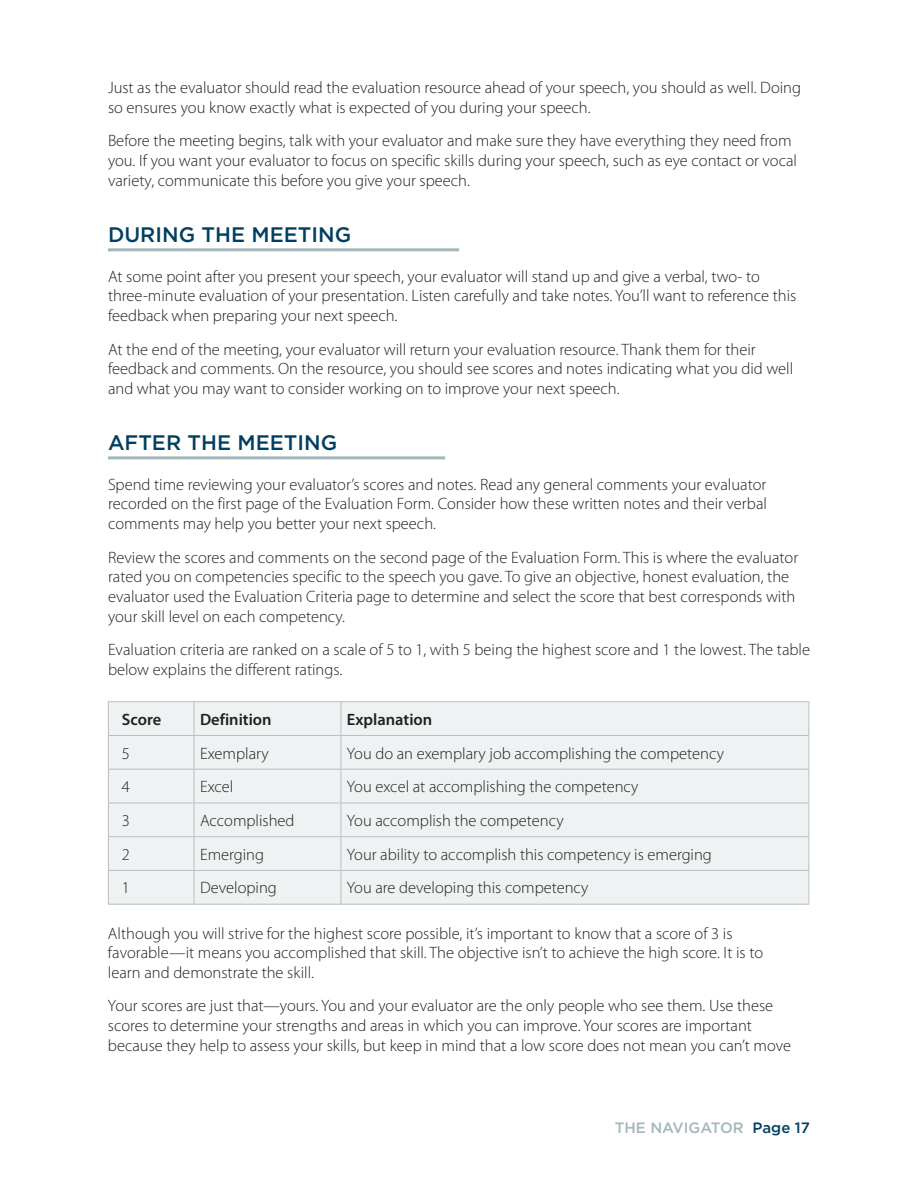
<style>
.page{position:relative;width:918px;height:1188px;background:#fff}
.page>*{position:absolute;margin:0;border:0;box-sizing:border-box;transform-origin:0 0}
.t1{font:500 21px "Gotham";color:#003f61}
.t2{font:300 16.5px/19.8px "Myriad Pro";color:#231f20}
.t3{font:600 16.5px "Myriad Pro";color:#231f20}
.t4{font:500 15px "Gotham";color:#a4b7ba}
.s1{color:#003f61}
</style>
<div class="page">
<hr style="left:108px;top:248px;width:351px;height:3px;background:#a4b7ba">
<hr style="left:108px;top:456px;width:337px;height:3px;background:#a4b7ba">
<div style="left:109px;top:702px;width:699px;height:202px;background:#eef2f2"></div>
<hr style="left:108px;top:701px;width:86px;height:1px;background:#bcbdc0">
<hr style="left:108px;top:702px;width:1px;height:33px;background:#bcbdc0">
<hr style="left:194px;top:701px;width:147px;height:1px;background:#bcbdc0">
<hr style="left:194px;top:702px;width:1px;height:33px;background:#bcbdc0">
<hr style="left:341px;top:701px;width:468px;height:1px;background:#bcbdc0">
<hr style="left:341px;top:702px;width:1px;height:33px;background:#bcbdc0">
<hr style="left:808px;top:702px;width:1px;height:33px;background:#bcbdc0">
<hr style="left:108px;top:735px;width:86px;height:1px;background:#bcbdc0">
<hr style="left:108px;top:736px;width:1px;height:33px;background:#bcbdc0">
<hr style="left:194px;top:735px;width:147px;height:1px;background:#bcbdc0">
<hr style="left:194px;top:736px;width:1px;height:33px;background:#bcbdc0">
<hr style="left:341px;top:735px;width:468px;height:1px;background:#bcbdc0">
<hr style="left:341px;top:736px;width:1px;height:33px;background:#bcbdc0">
<hr style="left:808px;top:736px;width:1px;height:33px;background:#bcbdc0">
<hr style="left:108px;top:769px;width:86px;height:1px;background:#bcbdc0">
<hr style="left:108px;top:770px;width:1px;height:33px;background:#bcbdc0">
<hr style="left:194px;top:769px;width:147px;height:1px;background:#bcbdc0">
<hr style="left:194px;top:770px;width:1px;height:33px;background:#bcbdc0">
<hr style="left:341px;top:769px;width:468px;height:1px;background:#bcbdc0">
<hr style="left:341px;top:770px;width:1px;height:33px;background:#bcbdc0">
<hr style="left:808px;top:770px;width:1px;height:33px;background:#bcbdc0">
<hr style="left:108px;top:803px;width:86px;height:1px;background:#bcbdc0">
<hr style="left:108px;top:803px;width:1px;height:33px;background:#bcbdc0">
<hr style="left:194px;top:803px;width:147px;height:1px;background:#bcbdc0">
<hr style="left:194px;top:803px;width:1px;height:33px;background:#bcbdc0">
<hr style="left:341px;top:803px;width:468px;height:1px;background:#bcbdc0">
<hr style="left:341px;top:803px;width:1px;height:33px;background:#bcbdc0">
<hr style="left:808px;top:803px;width:1px;height:33px;background:#bcbdc0">
<hr style="left:108px;top:836px;width:86px;height:1px;background:#bcbdc0">
<hr style="left:108px;top:837px;width:1px;height:33px;background:#bcbdc0">
<hr style="left:194px;top:836px;width:147px;height:1px;background:#bcbdc0">
<hr style="left:194px;top:837px;width:1px;height:33px;background:#bcbdc0">
<hr style="left:341px;top:836px;width:468px;height:1px;background:#bcbdc0">
<hr style="left:341px;top:837px;width:1px;height:33px;background:#bcbdc0">
<hr style="left:808px;top:837px;width:1px;height:33px;background:#bcbdc0">
<hr style="left:108px;top:870px;width:86px;height:1px;background:#bcbdc0">
<hr style="left:108px;top:871px;width:1px;height:33px;background:#bcbdc0">
<hr style="left:194px;top:870px;width:147px;height:1px;background:#bcbdc0">
<hr style="left:194px;top:871px;width:1px;height:33px;background:#bcbdc0">
<hr style="left:341px;top:870px;width:468px;height:1px;background:#bcbdc0">
<hr style="left:341px;top:871px;width:1px;height:33px;background:#bcbdc0">
<hr style="left:808px;top:871px;width:1px;height:33px;background:#bcbdc0">
<hr style="left:108px;top:904px;width:86px;height:1px;background:#bcbdc0">
<hr style="left:194px;top:904px;width:147px;height:1px;background:#bcbdc0">
<hr style="left:341px;top:904px;width:468px;height:1px;background:#bcbdc0">
<p class="t2" style="left:108px;top:78px;width:695px">Just as the evaluator should read the evaluation resource ahead of your speech, you should as well. Doing so ensures you know exactly what is expected of you during your speech.</p>
<p class="t2" style="left:108px;top:131px;width:691px">Before the meeting begins, talk with your evaluator and make sure they have everything they need from you. If you want your evaluator to focus on specific skills during your speech, such as eye contact or vocal variety, communicate this before you give your speech.</p>
<p class="t1" style="left:108px;top:220px;width:245px">DURING THE MEETING</p>
<p class="t2" style="left:108px;top:267px;width:690px">At some point after you present your speech, your evaluator will stand up and give a verbal, two- to three-minute evaluation of your presentation. Listen carefully and take notes. You’ll want to reference this feedback when preparing your next speech.</p>
<p class="t2" style="left:108px;top:339px;width:687px">At the end of the meeting, your evaluator will return your evaluation resource. Thank them for their feedback and comments. On the resource, you should see scores and notes indicating what you did well and what you may want to consider working on to improve your next speech.</p>
<p class="t1" style="left:108px;top:428px;width:231px">AFTER THE MEETING</p>
<p class="t2" style="left:108px;top:475px;width:661px;text-align:justify">Spend time reviewing your evaluator’s scores and notes. Read any general comments your evaluator recorded on the first page of the Evaluation Form. Consider how these written notes and their verbal comments may help you better your next speech.</p>
<p class="t2" style="left:108px;top:547px;width:692px">Review the scores and comments on the second page of the Evaluation Form. This is where the evaluator rated you on competencies specific to the speech you gave. To give an objective, honest evaluation, the evaluator used the Evaluation Criteria page to determine and select the score that best corresponds with your skill level on each competency.</p>
<p class="t2" style="left:108px;top:640px;width:704px">Evaluation criteria are ranked on a scale of 5 to 1, with 5 being the highest score and 1 the lowest. The table below explains the different ratings.</p>
<p class="t3" style="left:122px;top:710px;width:41px">Score</p>
<p class="t3" style="left:200px;top:710px;width:73px">Definition</p>
<p class="t3" style="left:347px;top:710px;width:87px">Explanation</p>
<p class="t2" style="left:122px;top:743px;width:10px">5</p>
<p class="t2" style="left:200px;top:743px;width:70px">Exemplary</p>
<p class="t2" style="left:347px;top:743px;width:379px">You do an exemplary job accomplishing the competency</p>
<p class="t2" style="left:122px;top:777px;width:10px">4</p>
<p class="t2" style="left:200px;top:777px;width:35px">Excel</p>
<p class="t2" style="left:347px;top:777px;width:293px">You excel at accomplishing the competency</p>
<p class="t2" style="left:122px;top:811px;width:10px">3</p>
<p class="t2" style="left:200px;top:811px;width:96px">Accomplished</p>
<p class="t2" style="left:347px;top:811px;width:218px">You accomplish the competency</p>
<p class="t2" style="left:122px;top:845px;width:10px">2</p>
<p class="t2" style="left:200px;top:845px;width:66px">Emerging</p>
<p class="t2" style="left:347px;top:845px;width:366px">Your ability to accomplish this competency is emerging</p>
<p class="t2" style="left:122px;top:878px;width:10px">1</p>
<p class="t2" style="left:200px;top:878px;width:78px">Developing</p>
<p class="t2" style="left:347px;top:878px;width:243px">You are developing this competency</p>
<p class="t2" style="left:108px;top:923px;width:657px">Although you will strive for the highest score possible, it’s important to know that a score of 3 is favorable—it means you accomplished that skill. The objective isn’t to achieve the high score. It is to learn and demonstrate the skill.</p>
<p class="t2" style="left:108px;top:996px;width:685px">Your scores are just that—yours. You and your evaluator are the only people who see them. Use these scores to determine your strengths and areas in which you can improve. Your scores are important because they help to assess your skills, but keep in mind that a low score does not mean you can’t move</p>
<p class="t4" style="left:615px;top:1118px;width:197px">THE NAVIGATOR <span class="s1">Page 17</span></p>
</div>
